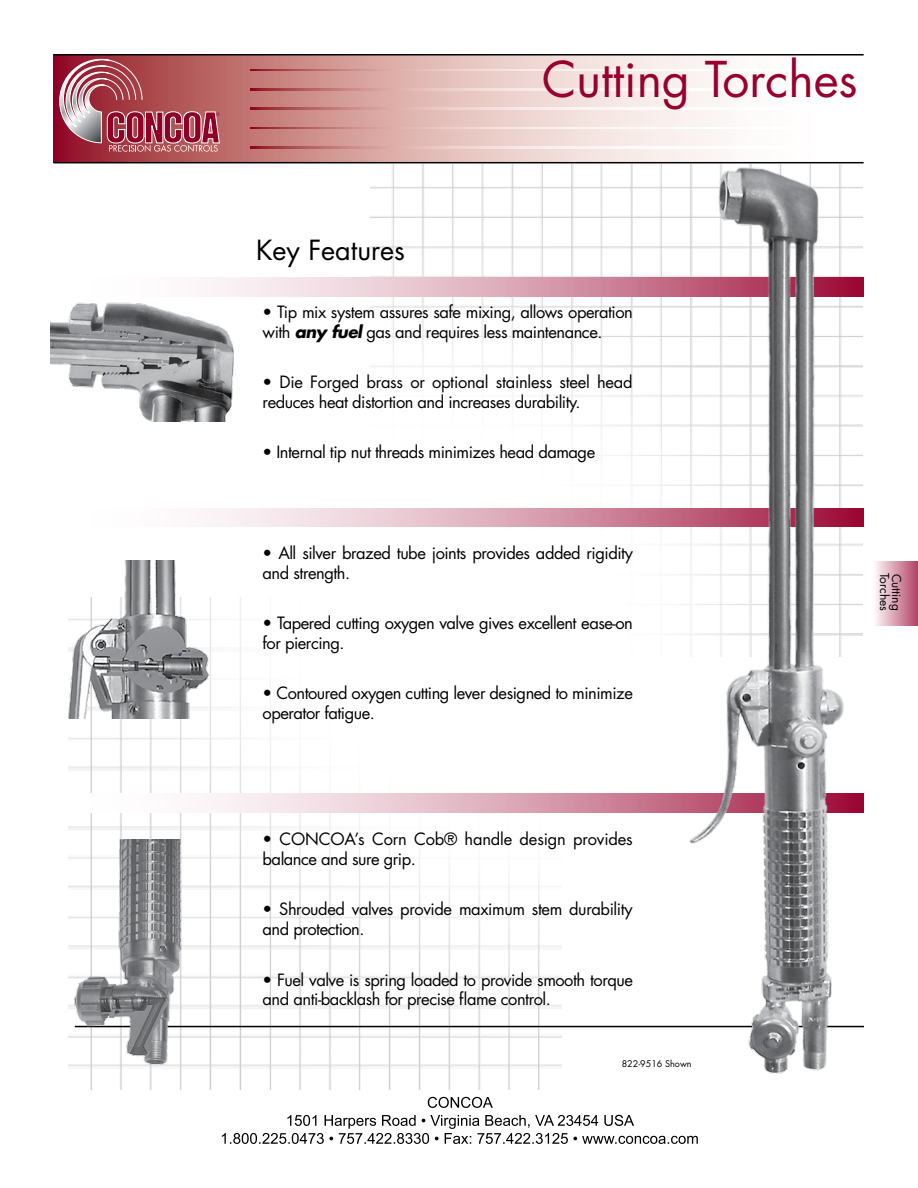
<style>
.page{position:relative;width:918px;height:1188px;background:#fff}
.page>*{position:absolute;margin:0;border:0;box-sizing:border-box;transform-origin:0 0}
.t1{font:48px "Futura";color:#98002e}
.t2{font:27px "Futura";color:#000}
.t3{font:16.5px/19.8px "Futura";letter-spacing:-.03em;color:#000}
.t4{font:16.5px/19.8px "Futura";letter-spacing:-.01em;color:#000}
.t5{font:12px "Futura";color:#000}
.t6{font:9px "Futura";color:#000}
.s1{font-weight:700;font-style:italic}
</style>
<div class="page">
<div style="left:873px;top:561px;width:45px;height:65px;background:linear-gradient(to right,#fefdfe,#b24264)"></div>
<svg style="left:54px;top:56px;width:809px;height:106px"></svg>
<svg style="left:250px;top:147px;width:613px;height:1px"></svg>
<svg style="left:250px;top:69px;width:613px;height:2px"></svg>
<svg style="left:250px;top:89px;width:613px;height:1px"></svg>
<svg style="left:250px;top:108px;width:613px;height:2px"></svg>
<svg style="left:250px;top:127px;width:613px;height:2px"></svg>
<hr style="left:54px;top:54px;width:810px;height:2px;background:#000">
<hr style="left:54px;top:162px;width:810px;height:1px;background:#000">
<svg style="left:59px;top:59px;width:161px;height:93px;background:#b05b65"></svg>
<svg style="left:428px;top:1097px;width:65px;height:11px"></svg>
<svg style="left:222px;top:1115px;width:476px;height:29px"></svg>
<img style="left:370px;top:164px;width:493px;height:472px">
<img style="left:69px;top:597px;width:492px;height:493px">
<svg style="left:69px;top:794px;width:795px;height:18px"></svg>
<svg style="left:205px;top:278px;width:659px;height:18px;background:#e3bac6"></svg>
<img style="left:51px;top:302px;width:183px;height:120px">
<img style="left:68px;top:560px;width:179px;height:159px">
<hr style="left:75px;top:1026px;width:789px;height:1px;background:#000">
<img style="left:68px;top:839px;width:136px;height:236px">
<svg style="left:205px;top:508px;width:659px;height:19px;background:#e3bac6"></svg>
<img style="left:639px;top:147px;width:212px;height:927px">
<h1 class="t1" style="left:542px;top:48px;width:317px">Cutting Torches</h1>
<h2 class="t2" style="left:256px;top:233px;width:150px">Key Features</h2>
<p class="t3" style="left:263px;top:302px;width:372px">• Tip mix system assures safe mixing, allows operation with <span class="s1">any fuel</span> gas and requires less maintenance.</p>
<p class="t3" style="left:263px;top:372px;width:371px">• Die Forged brass or optional stainless steel head reduces heat distortion and increases durability.</p>
<p class="t3" style="left:263px;top:442px;width:334px">• Internal tip nut threads minimizes head damage</p>
<p class="t3" style="left:263px;top:543px;width:372px">• All silver brazed tube joints provides added rigidity and strength.</p>
<p class="t3" style="left:263px;top:613px;width:372px">• Tapered cutting oxygen valve gives excellent ease-on for piercing.</p>
<p class="t3" style="left:263px;top:684px;width:372px">• Contoured oxygen cutting lever designed to minimize operator fatigue.</p>
<p class="t4" style="left:263px;top:829px;width:372px">• CONCOA’s Corn Cob® handle design provides balance and sure grip.</p>
<p class="t3" style="left:263px;top:900px;width:371px">• Shrouded valves provide maximum stem durability and protection.</p>
<p class="t3" style="left:263px;top:970px;width:372px">• Fuel valve is spring loaded to provide smooth torque and anti-backlash for precise flame control.</p>
<p class="t6" style="left:622px;top:1058px;width:71px">822-9516 Shown</p>
<p class="t5" style="left:892px;top:573px;width:40px;rotate:90deg">Torches</p>
<p class="t5" style="left:904px;top:574px;width:38px;rotate:90deg">Cutting</p>
</div>
